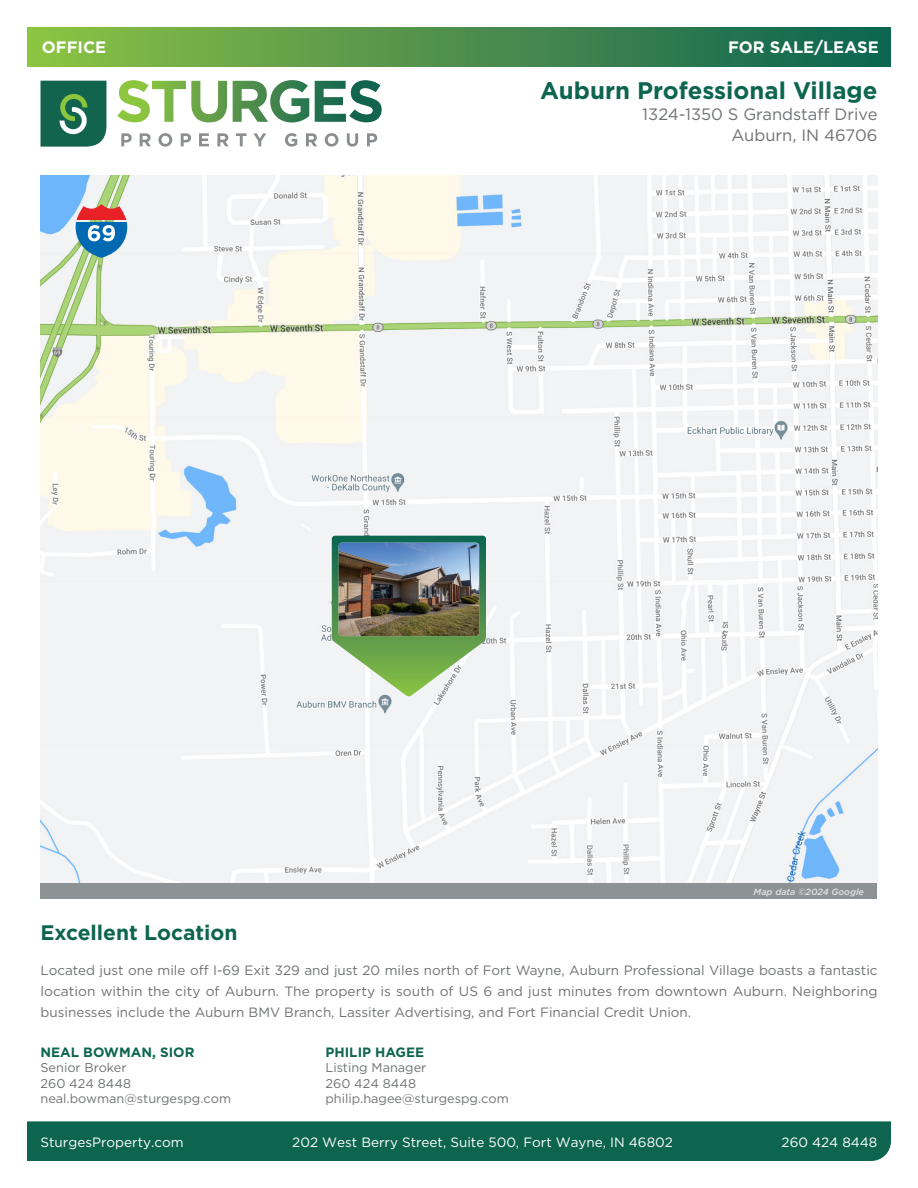
<style>
.page{position:relative;width:918px;height:1188px;background:#fff}
.page>*{position:absolute;margin:0;border:0;box-sizing:border-box;transform-origin:0 0}
.t1{font:700 24px "Gotham";color:#0d6550}
.Copy_-_Secondary_Paragraph{font:700 21px "Gotham";color:#0d6550}
.t2{font:16.5px/21px "Gotham";color:#6f7274;text-align:right}
.t3{font:700 16.5px "Gotham";color:#fff}
.Copy_-_Secondary_Paragraph-2{font:13.5px/21px "Gotham";color:#6f7274;text-align:justify}
.t4{font:13.5px "Gotham";color:#fff}
.t5{font:700 13.5px "Gotham";color:#0d6550}
.t6{font:12.75px/15.3px "Gotham";color:#6f7274}
.t7{font:italic 500 9px "Gotham";color:#e0e3e4}
</style>
<div class="page">
<div style="left:27px;top:1121px;width:864px;height:40px;background:#0d6550"></div>
<svg style="left:40px;top:81px;width:66px;height:66px;background:#2e775c"></svg>
<svg style="left:121px;top:133px;width:11px;height:13px"></svg>
<svg style="left:140px;top:133px;width:11px;height:13px"></svg>
<svg style="left:158px;top:133px;width:14px;height:14px"></svg>
<svg style="left:181px;top:133px;width:10px;height:13px"></svg>
<svg style="left:199px;top:133px;width:10px;height:13px"></svg>
<svg style="left:217px;top:133px;width:12px;height:13px"></svg>
<svg style="left:236px;top:133px;width:11px;height:13px"></svg>
<svg style="left:253px;top:133px;width:13px;height:13px"></svg>
<svg style="left:285px;top:133px;width:12px;height:14px"></svg>
<svg style="left:306px;top:133px;width:11px;height:13px"></svg>
<svg style="left:325px;top:133px;width:14px;height:14px"></svg>
<svg style="left:347px;top:133px;width:11px;height:14px"></svg>
<svg style="left:367px;top:133px;width:10px;height:13px"></svg>
<svg style="left:117px;top:80px;width:265px;height:43px"></svg>
<div style="left:27px;top:27px;width:864px;height:40px;background:linear-gradient(to right,#8dc145,#0d6153)"></div>
<img style="left:40px;top:176px;width:838px;height:707px">
<div style="left:40px;top:883px;width:838px;height:16px;background:#8d9294"></div>
<svg style="left:332px;top:536px;width:154px;height:161px"></svg>
<img style="left:339px;top:543px;width:140px;height:93px">
<svg style="left:76px;top:204px;width:51px;height:54px"></svg>
<p class="t3" style="left:42px;top:37px;width:66px">OFFICE</p>
<p class="t3" style="left:728px;top:37px;width:152px">FOR SALE/LEASE</p>
<h1 class="t1" style="left:540px;top:75px;width:339px">Auburn Professional Village</h1>
<p class="t2" style="left:642px;top:104px;width:237px">1324-1350 S Grandstaff Drive<br>Auburn, IN 46706</p>
<p class="t7" style="left:754px;top:886px;width:112px">Map data ©2024 Google</p>
<p class="Copy_-_Secondary_Paragraph" style="left:40px;top:919px;width:198px">Excellent Location</p>
<p class="Copy_-_Secondary_Paragraph-2" style="left:40px;top:959px;width:839px">Located just one mile off I-69 Exit 329 and just 20 miles north of Fort Wayne, Auburn Professional Village boasts a fantastic location within the city of Auburn. The property is south of US 6 and just minutes from downtown Auburn. Neighboring businesses include the Auburn BMV Branch, Lassiter Advertising, and Fort Financial Credit Union.</p>
<p class="t5" style="left:40px;top:1043px;width:155px">NEAL BOWMAN, SIOR</p>
<p class="t6" style="left:40px;top:1060px;width:192px">Senior Broker<br>260 424 8448 neal.bowman@sturgespg.com</p>
<p class="t5" style="left:326px;top:1043px;width:100px">PHILIP HAGEE</p>
<p class="t6" style="left:326px;top:1060px;width:185px">Listing Manager<br>260 424 8448 philip.hagee@sturgespg.com</p>
<p class="t4" style="left:40px;top:1133px;width:145px">SturgesProperty.com</p>
<p class="t4" style="left:292px;top:1133px;width:382px">202 West Berry Street, Suite 500, Fort Wayne, IN 46802</p>
<p class="t4" style="left:782px;top:1133px;width:97px">260 424 8448</p>
</div>
